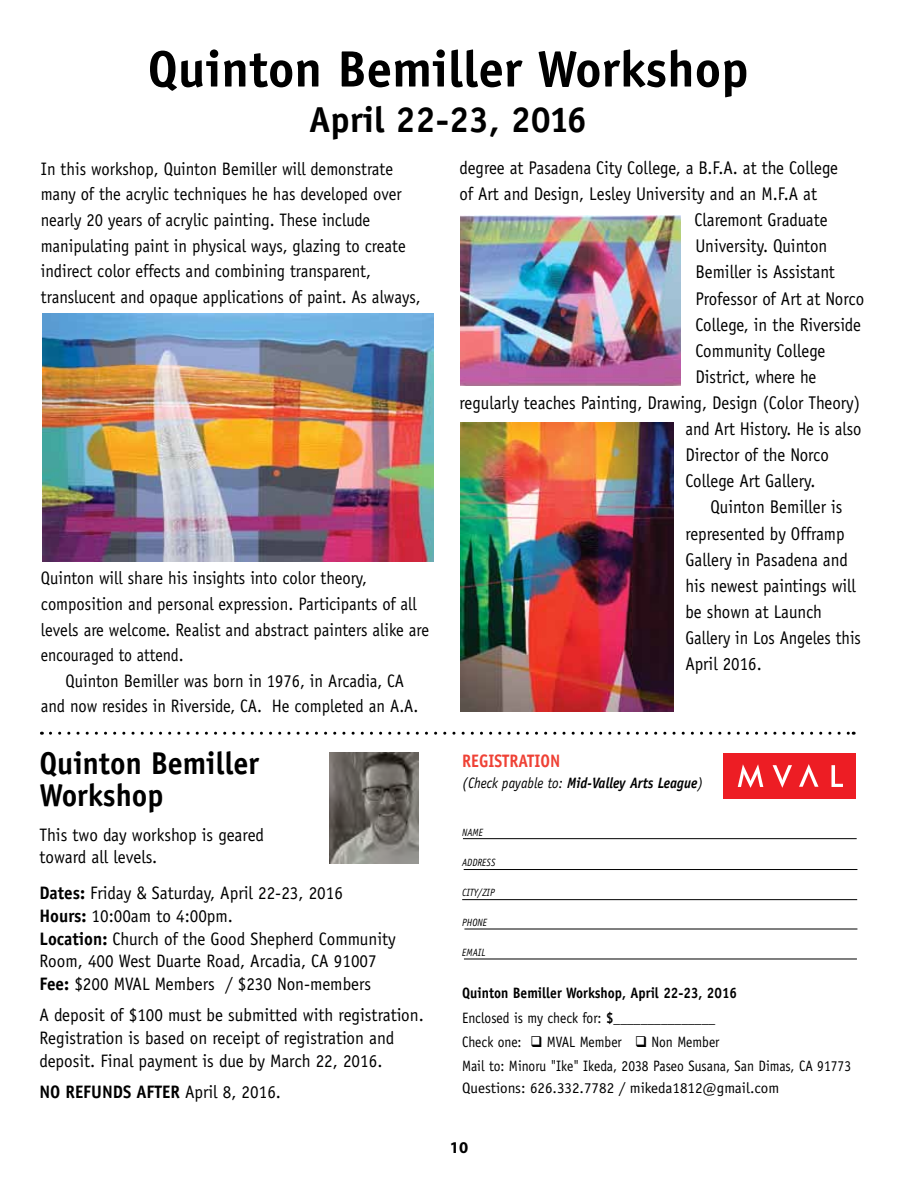
<style>
.page{position:relative;width:918px;height:1188px;background:#fff}
.page>*{position:absolute;margin:0;border:0;box-sizing:border-box;transform-origin:0 0}
.t1{font:700 51.15px "Officina Sans";color:#000}
.t2{font:700 36.15px "Officina Sans";color:#000}
.t3{font:700 31.65px/31.7px "Officina Sans";color:#000;scale:.95 1}
.t4{font:18.45px "Officina Sans";color:#000;scale:.92 1}
.t5{font:18.45px "Officina Sans";color:#000;scale:.89 1}
.t6{font:18.45px "Officina Sans";color:#000;scale:.9 1}
.t7{font:18px/25.7px "Officina Sans";color:#000;scale:.92 1}
.t8{font:18px/22.6px "Officina Sans";color:#000;scale:.95 1}
.t9{font:700 18px "Officina Sans";color:#000;scale:.95 1}
.t10{font:700 18px "Officina Sans";color:#ef4135;scale:.9 1}
.t11{font:700 16.5px "Myriad Pro";color:#000}
.t12{font:15px/24.2px "Officina Sans";color:#000;scale:.9 1}
.t13{font:15px "Officina Sans";color:#000}
.t14{font:italic 700 15px "Officina Sans";color:#000;scale:.9 1}
.t15{font:italic 10.5px "Officina Sans";color:#000;scale:.9 1}
.s1{font-weight:700}
.s2{font-weight:400}
</style>
<div class="page">
<img style="left:460px;top:422px;width:213px;height:290px">
<img style="left:460px;top:215px;width:220px;height:170px">
<hr style="left:463px;top:838px;width:394px;height:1px;background:#000">
<hr style="left:464px;top:869px;width:393px;height:1px;background:#000">
<hr style="left:462px;top:899px;width:395px;height:1px;background:#000">
<hr style="left:464px;top:929px;width:393px;height:1px;background:#000">
<svg style="left:50px;top:732px;width:804px;height:3px"></svg>
<hr style="left:464px;top:959px;width:393px;height:1px;background:#000">
<div style="left:723px;top:753px;width:133px;height:46px;background:#ed1d24"></div>
<svg style="left:738px;top:764px;width:25px;height:24px"></svg>
<svg style="left:773px;top:765px;width:19px;height:23px"></svg>
<svg style="left:831px;top:765px;width:12px;height:22px"></svg>
<svg style="left:799px;top:764px;width:20px;height:23px"></svg>
<img style="left:42px;top:314px;width:391px;height:248px">
<img style="left:329px;top:753px;width:90px;height:111px">
<h1 class="t1" style="left:148px;top:37px;width:603px">Quinton Bemiller Workshop</h1>
<h2 class="t2" style="left:309px;top:97px;width:279px">April 22-23, 2016</h2>
<p class="t7" style="left:41px;top:156px;width:414px">In this workshop, Quinton Bemiller will demonstrate many of the acrylic techniques he has developed over nearly 20 years of acrylic painting. These include manipulating paint in physical ways, glazing to create indirect color effects and combining transparent, translucent and opaque applications of paint. As always,</p>
<p class="t4" style="left:460px;top:157px;width:413px">degree at Pasadena City College, a B.F.A. at the College</p>
<p class="t4" style="left:460px;top:183px;width:390px">of Art and Design, Lesley University and an M.F.A at</p>
<p class="t4" style="left:695px;top:209px;width:146px">Claremont Graduate</p>
<p class="t4" style="left:695px;top:235px;width:145px">University. Quinton</p>
<p class="t4" style="left:695px;top:261px;width:153px">Bemiller is Assistant</p>
<p class="t4" style="left:695px;top:288px;width:185px">Professor of Art at Norco</p>
<p class="t4" style="left:695px;top:314px;width:181px">College, in the Riverside</p>
<p class="t4" style="left:695px;top:340px;width:143px">Community College</p>
<p class="t4" style="left:695px;top:366px;width:133px">District, where he</p>
<p class="t4" style="left:460px;top:392px;width:437px">regularly teaches Painting, Drawing, Design (Color Theory)</p>
<p class="t6" style="left:685px;top:418px;width:197px">and Art History. He is also</p>
<p class="t4" style="left:685px;top:444px;width:158px">Director of the Norco</p>
<p class="t4" style="left:685px;top:470px;width:143px">College Art Gallery.</p>
<p class="t4" style="left:711px;top:496px;width:145px">Quinton Bemiller is</p>
<p class="t4" style="left:685px;top:523px;width:175px">represented by Offramp</p>
<p class="t4" style="left:685px;top:549px;width:178px">Gallery in Pasadena and</p>
<p class="t4" style="left:685px;top:575px;width:187px">his newest paintings will</p>
<p class="t4" style="left:685px;top:601px;width:150px">be shown at Launch</p>
<p class="t5" style="left:685px;top:627px;width:199px">Gallery in Los Angeles this</p>
<p class="t4" style="left:685px;top:653px;width:84px">April 2016.</p>
<p class="t7" style="left:41px;top:566px;width:424px">Quinton will share his insights into color theory, composition and personal expression. Participants of all levels are welcome. Realist and abstract painters alike are encouraged to attend.</p>
<p class="t7" style="left:41px;top:668px;width:412px;text-align:center">Quinton Bemiller was born in 1976, in Arcadia, CA<br>and now resides in Riverside, CA. He completed an A.A.</p>
<h3 class="t3" style="left:39px;top:747px;width:233px">Quinton Bemiller<br>Workshop</h3>
<p class="t8" style="left:39px;top:823px;width:238px">This two day workshop is geared toward all levels.</p>
<p class="t8" style="left:39px;top:882px;width:377px"><span class="s1">Dates:</span> Friday &amp; Saturday, April 22-23, 2016<br><span class="s1">Hours:</span> 10:00am to 4:00pm.<br><span class="s1">Location:</span> Church of the Good Shepherd Community Room, 400 West Duarte Road, Arcadia, CA 91007<br><span class="s1">Fee:</span> $200 MVAL Members / $230 Non-members</p>
<p class="t8" style="left:39px;top:1004px;width:406px">A deposit of $100 must be submitted with registration.<br>Registration is based on receipt of registration and deposit. Final payment is due by March 22, 2016.</p>
<p class="t9" style="left:39px;top:1081px;width:256px">NO REFUNDS AFTER <span class="s2">April 8, 2016.</span></p>
<p class="t10" style="left:462px;top:749px;width:111px">REGISTRATION</p>
<p class="t14" style="left:462px;top:774px;width:269px"><span class="s2">(Check payable to:</span> Mid-Valley Arts League<span class="s2">)</span></p>
<p class="t15" style="left:462px;top:826px;width:25px">NAME</p>
<p class="t15" style="left:462px;top:856px;width:38px">ADDRESS</p>
<p class="t15" style="left:462px;top:886px;width:38px">CITY/ZIP</p>
<p class="t15" style="left:462px;top:917px;width:29px">PHONE</p>
<p class="t15" style="left:462px;top:947px;width:27px">EMAIL</p>
<p class="t12" style="left:462px;top:981px;width:434px"><span class="s1">Quinton Bemiller Workshop, April 22-23, 2016<br></span>Enclosed is my check for: <span class="s1">$_______________<br></span>Check one: ❑ MVAL Member ❑ Non Member<br>Mail to: Minoru "Ike" Ikeda, 2038 Paseo Susana, San Dimas, CA 91773</p>
<p class="t13" style="left:462px;top:1079px;width:319px">Questions: 626.332.7782 / mikeda1812@gmail.com</p>
<p class="t11" style="left:450px;top:1136px;width:20px">10</p>
</div>
